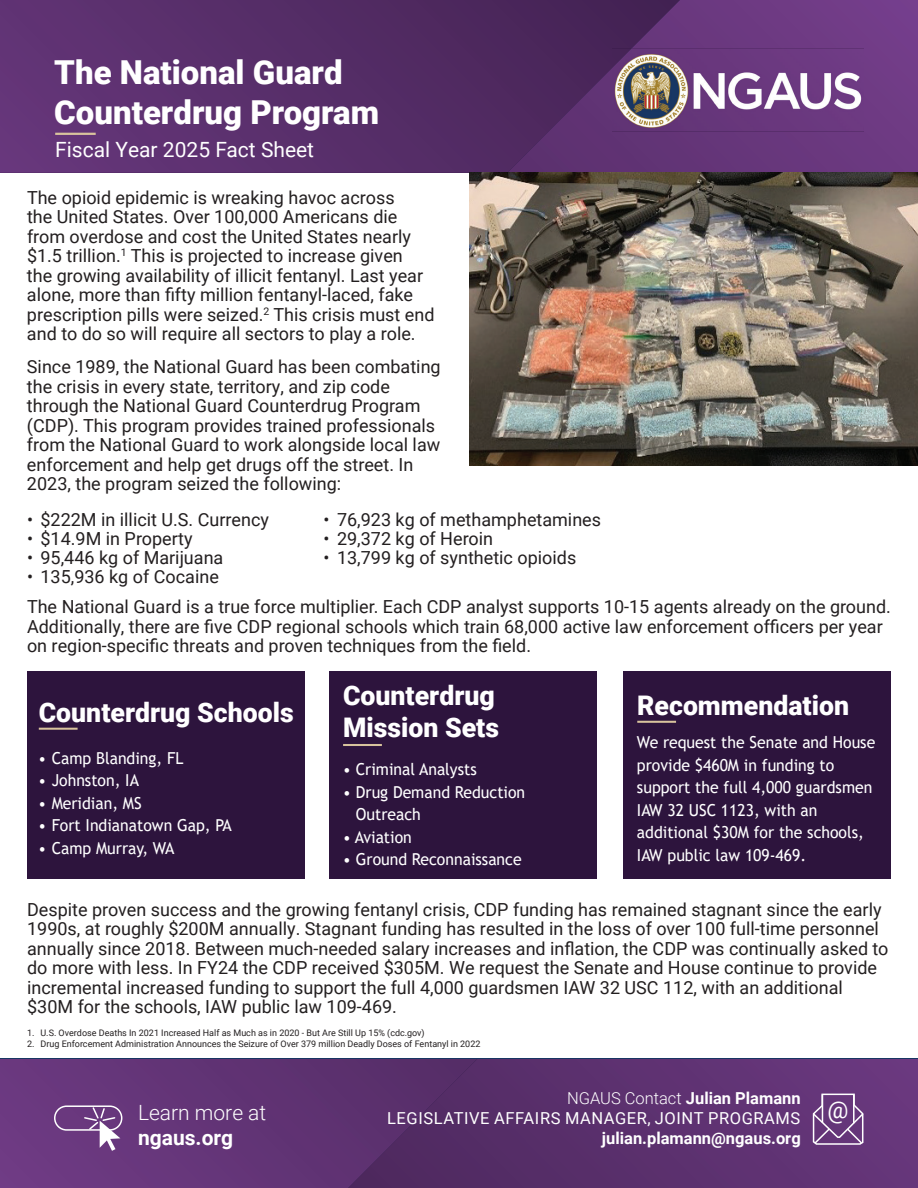
<style>
.page{position:relative;width:918px;height:1188px;background:#fff}
.page>*{position:absolute;margin:0;border:0;box-sizing:border-box;transform-origin:0 0}
.t1{font:900 33px/39.6px "Roboto";color:#fff}
.t2{font:900 27px/32.4px "Roboto";color:#fff}
.t3{font:23.4px "Roboto";color:#fff}
.t4{font:21px "Roboto";color:#fff}
.t5{font:300 21px "Roboto";color:#fff}
.t6{font:700 21px "Roboto";color:#fff}
.t7{font:18px/19.5px "Roboto";color:#231f20}
.t8{font:16.5px/22.5px "Trebuchet MS";color:#fff;scale:.96 1}
.t9{font:16.5px/19.6px "Roboto";letter-spacing:.035em;color:#fff;text-align:right}
.t10{font:700 16.5px "Roboto";color:#fff}
.t11{font:9px "Roboto";color:#231f20}
.s1{font-weight:300}
.s2{font-weight:700}
</style>
<div class="page">
<svg style="left:0;top:1059px;width:348px;height:129px;background:#643578"></svg>
<svg style="left:348px;top:1059px;width:570px;height:129px;background:#5b306e"></svg>
<svg style="left:811px;top:1093px;width:54px;height:53px;background:#7c548e"></svg>
<hr style="left:853px;top:1094px;width:2px;height:29px;background:#fff">
<div style="left:54px;top:1105px;width:68px;height:26px;border:2px solid #fff;border-radius:12px"></div>
<svg style="left:83px;top:1106px;width:37px;height:45px"></svg>
<svg style="left:0;top:0;width:507px;height:173px;background:#582e6b"></svg>
<svg style="left:507px;top:0;width:411px;height:173px;background:#5f3272"></svg>
<hr style="left:55px;top:133px;width:41px;height:2px;background:#d8c39d">
<img style="left:612px;top:49px;width:252px;height:83px">
<img style="left:470px;top:173px;width:447px;height:292px">
<div style="left:624px;top:672px;width:267px;height:207px;background:#2d143d"></div>
<hr style="left:637px;top:721px;width:39px;height:2px;background:#d8c39d">
<div style="left:330px;top:672px;width:267px;height:207px;background:#2d143d"></div>
<hr style="left:343px;top:744px;width:39px;height:2px;background:#d8c39d">
<div style="left:27px;top:672px;width:278px;height:207px;background:#2d143d"></div>
<hr style="left:39px;top:728px;width:39px;height:2px;background:#d8c39d">
<h1 class="t1" style="left:54px;top:52px;width:326px">The National Guard<br>Counterdrug Program</h1>
<p class="t4" style="left:55px;top:135px;width:260px">Fiscal Year 2025 Fact Sheet</p>
<p class="t7" style="left:27px;top:187px;width:409px">The opioid epidemic is wreaking havoc across<br>the United States. Over 100,000 Americans die from overdose and cost the United States nearly $1.5 trillion.<sup>1</sup> This is projected to increase given<br>the growing availability of illicit fentanyl. Last year alone, more than fifty million fentanyl-laced, fake prescription pills were seized.<sup>2</sup> This crisis must end and to do so will require all sectors to play a role.</p>
<p class="t7" style="left:27px;top:356px;width:415px">Since 1989, the National Guard has been combating the crisis in every state, territory, and zip code through the National Guard Counterdrug Program (CDP). This program provides trained professionals from the National Guard to work alongside local law enforcement and help get drugs off the street. In 2023, the program seized the following:</p>
<p class="t7" style="left:27px;top:509px;width:244px">• $222M in illicit U.S. Currency</p>
<p class="t7" style="left:27px;top:528px;width:167px">• $14.9M in Property</p>
<p class="t7" style="left:27px;top:547px;width:198px">• 95,446 kg of Marijuana</p>
<p class="t7" style="left:27px;top:566px;width:193px">• 135,936 kg of Cocaine</p>
<p class="t7" style="left:324px;top:510px;width:279px">• 76,923 kg of methamphetamines</p>
<p class="t7" style="left:324px;top:528px;width:171px">• 29,372 kg of Heroin</p>
<p class="t7" style="left:324px;top:547px;width:254px">• 13,799 kg of synthetic opioids</p>
<p class="t7" style="left:27px;top:596px;width:865px">The National Guard is a true force multiplier. Each CDP analyst supports 10-15 agents already on the ground.<br>Additionally, there are five CDP regional schools which train 68,000 active law enforcement officers per year on region-specific threats and proven techniques from the field.</p>
<h2 class="t2" style="left:39px;top:695px;width:256px">Counterdrug Schools</h2>
<p class="t8" style="left:38px;top:747px;width:153px">• Camp Blanding, FL</p>
<p class="t8" style="left:38px;top:769px;width:107px">• Johnston, IA</p>
<p class="t8" style="left:38px;top:792px;width:109px">• Meridian, MS</p>
<p class="t8" style="left:38px;top:814px;width:203px">• Fort Indianatown Gap, PA</p>
<p class="t8" style="left:38px;top:837px;width:143px">• Camp Murray, WA</p>
<h2 class="t2" style="left:343px;top:678px;width:157px">Counterdrug<br>Mission Sets</h2>
<p class="t8" style="left:343px;top:758px;width:141px">• Criminal Analysts</p>
<p class="t8" style="left:356px;top:780px;width:178px;text-indent:-13px">• Drug Demand Reduction<br>Outreach</p>
<p class="t8" style="left:343px;top:825px;width:73px">• Aviation</p>
<p class="t8" style="left:343px;top:848px;width:188px">• Ground Reconnaissance</p>
<h2 class="t2" style="left:637px;top:688px;width:213px">Recommendation</h2>
<p class="t8" style="left:637px;top:731px;width:250px">We request the Senate and House provide $460M in funding to support the full 4,000 guardsmen<br>IAW 32 USC 1123, with an additional $30M for the schools,<br>IAW public law 109-469.</p>
<p class="t7" style="left:27px;top:899px;width:863px">Despite proven success and the growing fentanyl crisis, CDP funding has remained stagnant since the early 1990s, at roughly $200M annually. Stagnant funding has resulted in the loss of over 100 full-time personnel annually since 2018. Between much-needed salary increases and inflation, the CDP was continually asked to do more with less. In FY24 the CDP received $305M. We request the Senate and House continue to provide incremental increased funding to support the full 4,000 guardsmen IAW 32 USC 112, with an additional $30M for the schools, IAW public law 109-469.</p>
<p class="t11" style="left:27px;top:1027px;width:399px">1. U.S. Overdose Deaths In 2021 Increased Half as Much as in 2020 - But Are Still Up 15% (cdc.gov)</p>
<p class="t11" style="left:27px;top:1037px;width:455px">2. Drug Enforcement Administration Announces the Seizure of Over 379 million Deadly Doses of Fentanyl in 2022</p>
<p class="t9" style="left:387px;top:1088px;width:415px"><span class="s1">NGAUS Contact</span> <span class="s2">Julian Plamann<br></span>LEGISLATIVE AFFAIRS MANAGER, JOINT PROGRAMS</p>
<p class="t10" style="left:602px;top:1127px;width:200px">julian.plamann@ngaus.org</p>
<p class="t5" style="left:138px;top:1098px;width:130px">Learn more at</p>
<p class="t3" style="left:828px;top:1094px;width:23px">@</p>
<p class="t6" style="left:138px;top:1123px;width:97px">ngaus.org</p>
</div>
